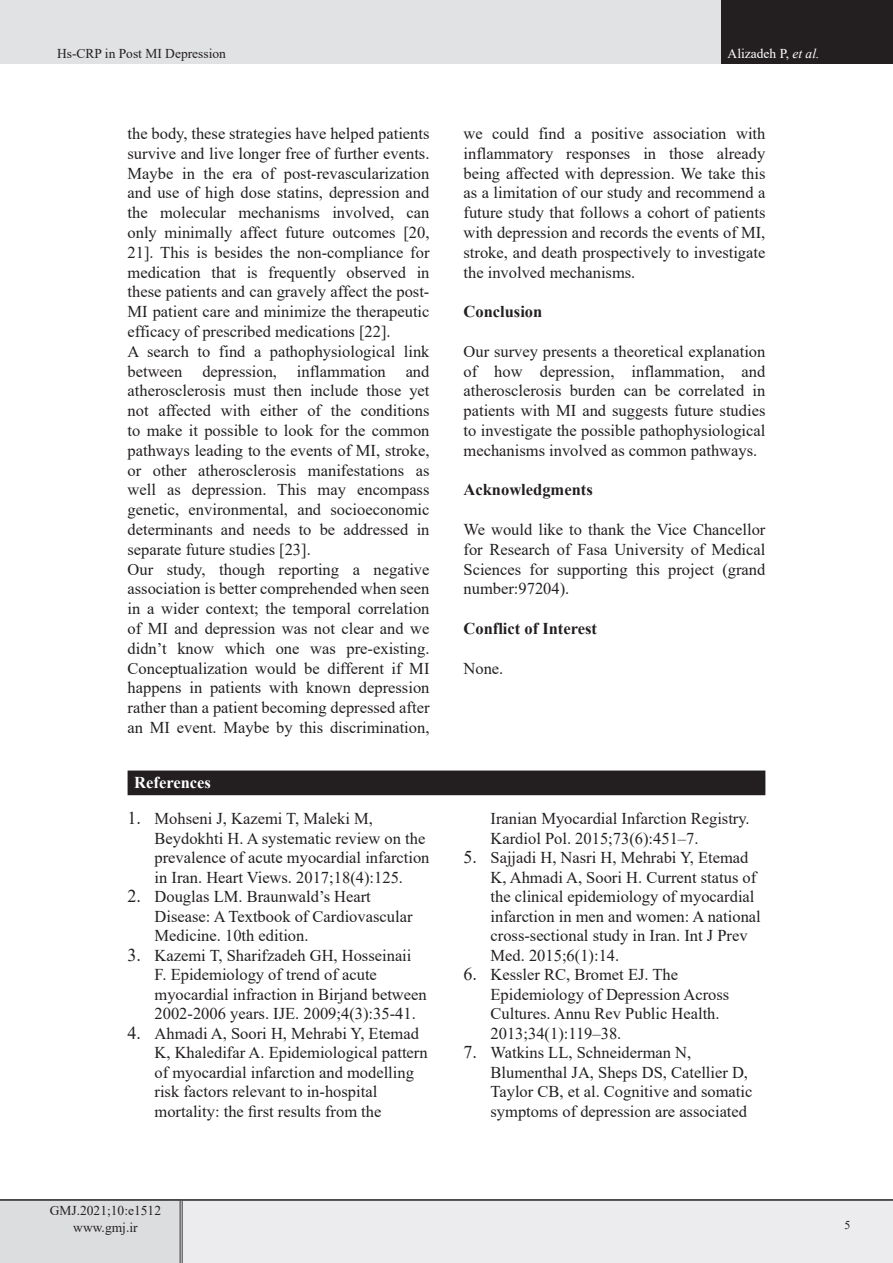
<style>
.page{position:relative;width:893px;height:1263px;background:#fff}
.page>*{position:absolute;margin:0;border:0;box-sizing:border-box;transform-origin:0 0}
.t1{font:16.5px/19.8px "Times New Roman";color:#231f20}
.t2{font:700 16.5px "Times New Roman";color:#231f20}
.t3{font:700 16.5px "Times New Roman";color:#fff}
.t4{font:13.5px/16.2px "Times New Roman";color:#231f20;text-align:center}
.t5{font:13.5px "Times New Roman";color:#fff}
.t6{font:12px "Times New Roman";color:#231f20}
.s1{font-style:italic}
.s2{font-size:18px}
</style>
<div class="page">
<div style="left:0;top:0;width:722px;height:64px;background:#e1e2e4"></div>
<div style="left:722px;top:0;width:171px;height:64px;background:#231f20"></div>
<div style="left:0;top:1200px;width:181px;height:63px;background:#dcdddf"></div>
<div style="left:181px;top:1200px;width:712px;height:63px;background:#ececee"></div>
<hr style="left:180px;top:1201px;width:3px;height:62px;background:#fff">
<hr style="left:180px;top:1201px;width:1px;height:62px;background:#231f20">
<hr style="left:182px;top:1201px;width:1px;height:62px;background:#231f20">
<hr style="left:0;top:1199px;width:181px;height:2px;background:#231f20">
<hr style="left:181px;top:1199px;width:712px;height:2px;background:#231f20">
<div style="left:128px;top:771px;width:637px;height:23px;background:#231f20"></div>
<hr style="left:128px;top:770px;width:637px;height:2px;background:#231f20">
<hr style="left:128px;top:794px;width:637px;height:1px;background:#231f20">
<p class="t4" style="left:57px;top:45px;width:171px">Hs-CRP in Post MI Depression</p>
<p class="t5" style="left:728px;top:44px;width:93px">Alizadeh P, <span class="s1">et al.</span></p>
<p class="t1" style="left:128px;top:123px;width:303px;text-align:justify">the body, these strategies have helped patients survive and live longer free of further events.<br>Maybe in the era of post-revascularization and use of high dose statins, depression and the molecular mechanisms involved, can only minimally affect future outcomes [20, 21]. This is besides the non-compliance for medication that is frequently observed in these patients and can gravely affect the post-MI patient care and minimize the therapeutic efficacy of prescribed medications [22].</p>
<p class="t1" style="left:128px;top:341px;width:303px;text-align:justify">A search to find a pathophysiological link between depression, inflammation and atherosclerosis must then include those yet not affected with either of the conditions to make it possible to look for the common pathways leading to the events of MI, stroke, or other atherosclerosis manifestations as well as depression. This may encompass genetic, environmental, and socioeconomic determinants and needs to be addressed in separate future studies [23].</p>
<p class="t1" style="left:128px;top:559px;width:303px;text-align:justify">Our study, though reporting a negative association is better comprehended when seen in a wider context; the temporal correlation of MI and depression was not clear and we didn’t know which one was pre-existing.<br>Conceptualization would be different if MI happens in patients with known depression rather than a patient becoming depressed after an MI event. Maybe by this discrimination,</p>
<p class="t3" style="left:134px;top:771px;width:78px">References</p>
<p class="t1" style="left:155px;top:808px;width:276px;text-indent:-27px"><span class="s2">1.</span> Mohseni J, Kazemi T, Maleki M, Beydokhti H. A systematic review on the prevalence of acute myocardial infarction in Iran. Heart Views. 2017;18(4):125.</p>
<p class="t1" style="left:155px;top:886px;width:259px;text-indent:-27px"><span class="s2">2.</span> Douglas LM. Braunwald’s Heart<br>Disease: A Textbook of Cardiovascular<br>Medicine. 10th edition.</p>
<p class="t1" style="left:155px;top:945px;width:274px;text-indent:-27px"><span class="s2">3.</span> Kazemi T, Sharifzadeh GH, Hosseinaii F. Epidemiology of trend of acute myocardial infraction in Birjand between 2002-2006 years. IJE. 2009;4(3):35-41.</p>
<p class="t1" style="left:155px;top:1023px;width:275px;text-indent:-27px"><span class="s2">4.</span> Ahmadi A, Soori H, Mehrabi Y, Etemad K, Khaledifar A. Epidemiological pattern of myocardial infarction and modelling risk factors relevant to in-hospital mortality: the first results from the</p>
<p class="t1" style="left:463px;top:123px;width:303px;text-align:justify">we could find a positive association with inflammatory responses in those already being affected with depression. We take this as a limitation of our study and recommend a future study that follows a cohort of patients with depression and records the events of MI, stroke, and death prospectively to investigate the involved mechanisms.</p>
<p class="t2" style="left:463px;top:300px;width:80px">Conclusion</p>
<p class="t1" style="left:463px;top:341px;width:303px;text-align:justify">Our survey presents a theoretical explanation of how depression, inflammation, and atherosclerosis burden can be correlated in patients with MI and suggests future studies to investigate the possible pathophysiological mechanisms involved as common pathways.</p>
<p class="t2" style="left:463px;top:478px;width:131px">Acknowledgments</p>
<p class="t1" style="left:463px;top:519px;width:303px;text-align:justify">We would like to thank the Vice Chancellor for Research of Fasa University of Medical Sciences for supporting this project (grand number:97204).</p>
<p class="t2" style="left:463px;top:617px;width:135px">Conflict of Interest</p>
<p class="t1" style="left:463px;top:658px;width:41px">None.</p>
<p class="t1" style="left:490px;top:808px;width:261px">Iranian Myocardial Infarction Registry.<br>Kardiol Pol. 2015;73(6):451–7.</p>
<p class="t1" style="left:490px;top:847px;width:272px;text-indent:-27px"><span class="s2">5.</span> Sajjadi H, Nasri H, Mehrabi Y, Etemad K, Ahmadi A, Soori H. Current status of the clinical epidemiology of myocardial infarction in men and women: A national cross-sectional study in Iran. Int J Prev Med. 2015;6(1):14.</p>
<p class="t1" style="left:490px;top:964px;width:240px;text-indent:-27px"><span class="s2">6.</span> Kessler RC, Bromet EJ. The<br>Epidemiology of Depression Across<br>Cultures. Annu Rev Public Health.<br>2013;34(1):119–38.</p>
<p class="t1" style="left:490px;top:1042px;width:263px;text-indent:-27px"><span class="s2">7.</span> Watkins LL, Schneiderman N, Blumenthal JA, Sheps DS, Catellier D, Taylor CB, et al. Cognitive and somatic symptoms of depression are associated</p>
<p class="t4" style="left:50px;top:1202px;width:113px">GMJ.2021;10:e1512 www.gmj.ir</p>
<p class="t6" style="left:845px;top:1216px;width:7px">5</p>
</div>
